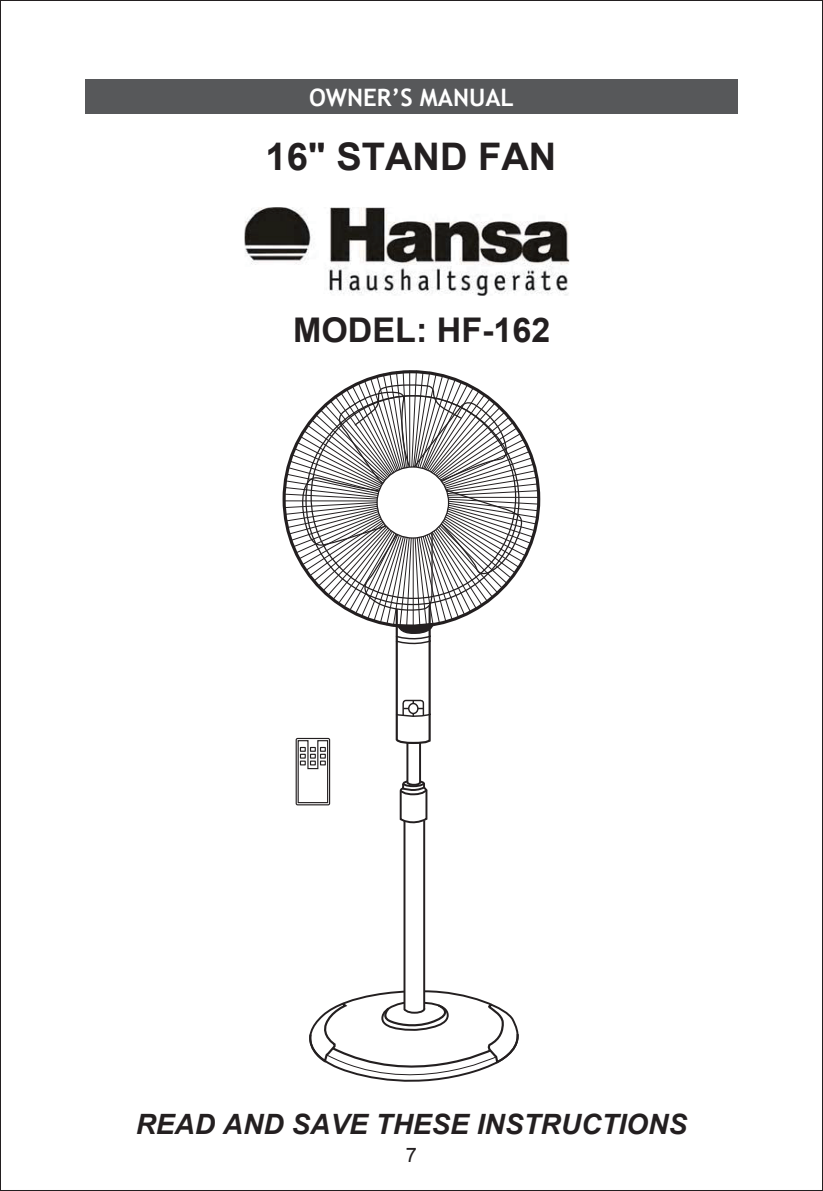
<style>
.page{position:relative;width:823px;height:1191px;background:#fff}
.page>*{position:absolute;margin:0;border:0;box-sizing:border-box;transform-origin:0 0}
.t1{font:700 38px "Arial";color:#231f20}
.t2{font:700 34px "Arial";color:#231f20}
.t3{font:italic 700 28px "Arial";color:#231f20}
.t4{font:700 24px "Trebuchet MS";color:#fff}
.t5{font:20px "Arial";color:#231f20}
</style>
<div class="page">
<div style="left:85px;top:80px;width:652px;height:34px;background:#57585a"></div>
<svg style="left:283px;top:370px;width:256px;height:712px"></svg>
<img style="left:244px;top:207px;width:326px;height:89px">
<p class="t4" style="left:309px;top:82px;width:206px">OWNER’S MANUAL</p>
<h1 class="t1" style="left:265px;top:132px;width:292px">16" STAND FAN</h1>
<p class="t2" style="left:293px;top:308px;width:258px">MODEL: HF-162</p>
<p class="t3" style="left:136px;top:1106px;width:552px">READ AND SAVE THESE INSTRUCTIONS</p>
<p class="t5" style="left:405px;top:1142px;width:13px">7</p>
</div>
